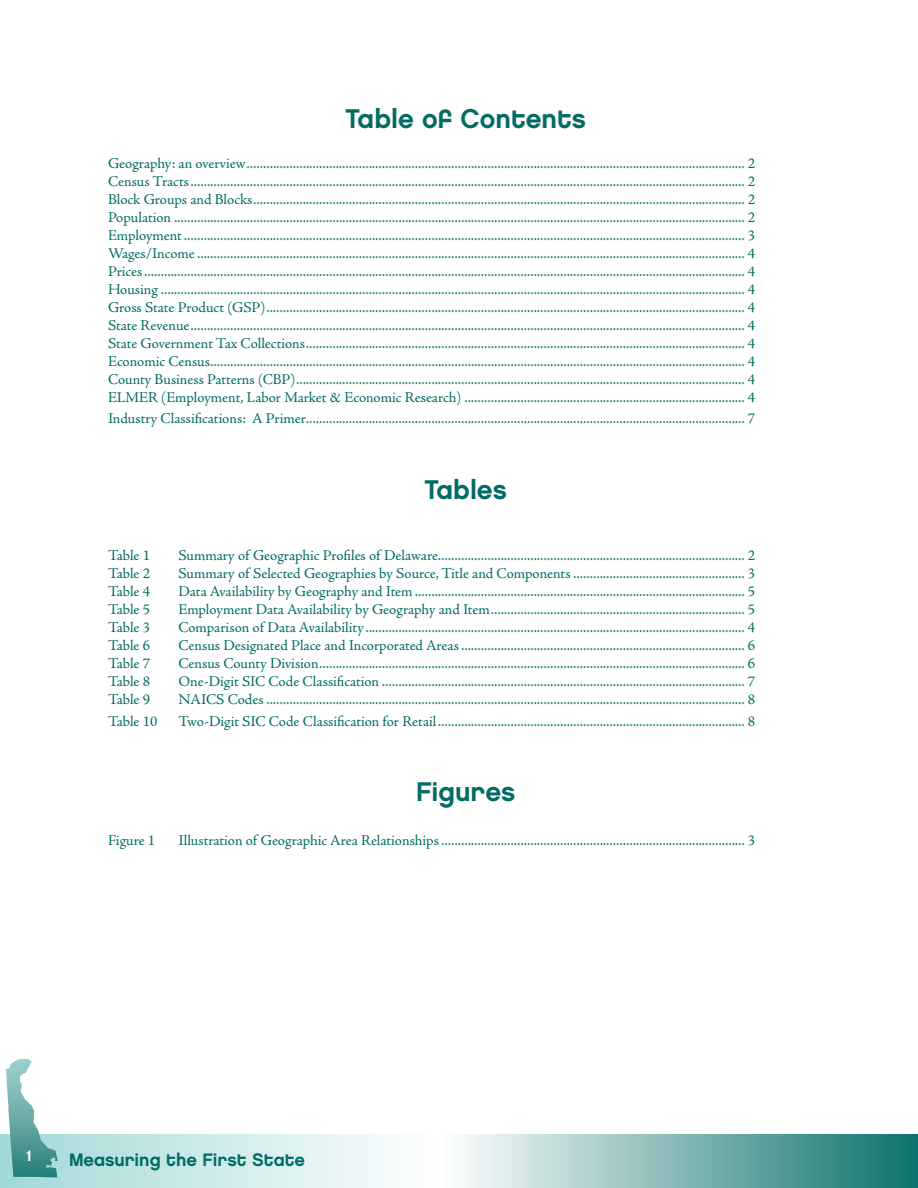
<style>
.page{position:relative;width:918px;height:1188px;background:#fff}
.page>*{position:absolute;margin:0;border:0;box-sizing:border-box;transform-origin:0 0}
.t1{font:27px "Chalet New York Nineteen Eighty";color:#006c64}
.t2{font:18px "Chalet New York Nineteen Eighty";color:#006c64}
.t3{font:15px/18px "Adobe Jenson Pro";letter-spacing:-.005em;color:#006c64;text-align:justify}
.t4{font:15px "Chalet New York Nineteen Eighty";color:#fff}
</style>
<div class="page">
<svg style="left:0;top:1135px;width:918px;height:53px;background:#a8d0ce"></svg>
<svg style="left:6px;top:1059px;width:52px;height:119px"></svg>
<h1 class="t1" style="left:346px;top:102px;width:242px">Table of Contents</h1>
<p class="t3" style="left:108px;top:154px;width:649px">Geography: an overview....................................................................................................................................................... 2<br>Census Tracts........................................................................................................................................................................ 2<br>Block Groups and Blocks..................................................................................................................................................... 2<br>Population ............................................................................................................................................................................. 2<br>Employment.......................................................................................................................................................................... 3<br>Wages/Income ...................................................................................................................................................................... 4<br>Prices...................................................................................................................................................................................... 4<br>Housing ................................................................................................................................................................................. 4<br>Gross State Product (GSP)................................................................................................................................................. 4<br>State Revenue........................................................................................................................................................................ 4<br>State Government Tax Collections..................................................................................................................................... 4<br>Economic Census.................................................................................................................................................................. 4<br>County Business Patterns (CBP)........................................................................................................................................ 4<br>ELMER (Employment, Labor Market &amp; Economic Research) ..................................................................................... 4</p>
<p class="t3" style="left:108px;top:410px;width:649px">Industry Classifications: A Primer..................................................................................................................................... 7</p>
<h1 class="t1" style="left:425px;top:473px;width:84px">Tables</h1>
<p class="t3" style="left:108px;top:547px;width:44px">Table 1</p>
<p class="t3" style="left:178px;top:547px;width:578px">Summary of Geographic Profiles of Delaware............................................................................................. 2</p>
<p class="t3" style="left:108px;top:565px;width:44px">Table 2</p>
<p class="t3" style="left:179px;top:565px;width:578px">Summary of Selected Geographies by Source, Title and Components .................................................... 3</p>
<p class="t3" style="left:108px;top:583px;width:44px">Table 4</p>
<p class="t3" style="left:179px;top:583px;width:578px">Data Availability by Geography and Item.................................................................................................... 5</p>
<p class="t3" style="left:108px;top:601px;width:44px">Table 5</p>
<p class="t3" style="left:179px;top:601px;width:578px">Employment Data Availability by Geography and Item............................................................................. 5</p>
<p class="t3" style="left:108px;top:619px;width:44px">Table 3</p>
<p class="t3" style="left:179px;top:619px;width:578px">Comparison of Data Availability................................................................................................................... 4</p>
<p class="t3" style="left:108px;top:637px;width:44px">Table 6</p>
<p class="t3" style="left:179px;top:637px;width:578px">Census Designated Place and Incorporated Areas...................................................................................... 6</p>
<p class="t3" style="left:108px;top:655px;width:44px">Table 7</p>
<p class="t3" style="left:179px;top:655px;width:578px">Census County Division................................................................................................................................. 6</p>
<p class="t3" style="left:108px;top:673px;width:44px">Table 8</p>
<p class="t3" style="left:179px;top:673px;width:578px">One-Digit SIC Code Classification .............................................................................................................. 7</p>
<p class="t3" style="left:108px;top:691px;width:44px">Table 9</p>
<p class="t3" style="left:179px;top:691px;width:578px">NAICS Codes ................................................................................................................................................. 8</p>
<p class="t3" style="left:108px;top:712px;width:51px">Table 10</p>
<p class="t3" style="left:179px;top:712px;width:578px">Two-Digit SIC Code Classification for Retail............................................................................................. 8</p>
<h1 class="t1" style="left:416px;top:776px;width:101px">Figures</h1>
<p class="t3" style="left:108px;top:831px;width:49px">Figure 1</p>
<p class="t3" style="left:178px;top:831px;width:578px">Illustration of Geographic Area Relationships............................................................................................ 3</p>
<p class="t4" style="left:26px;top:1146px;width:8px">1</p>
<p class="t2" style="left:69px;top:1149px;width:238px">Measuring the First State</p>
</div>
